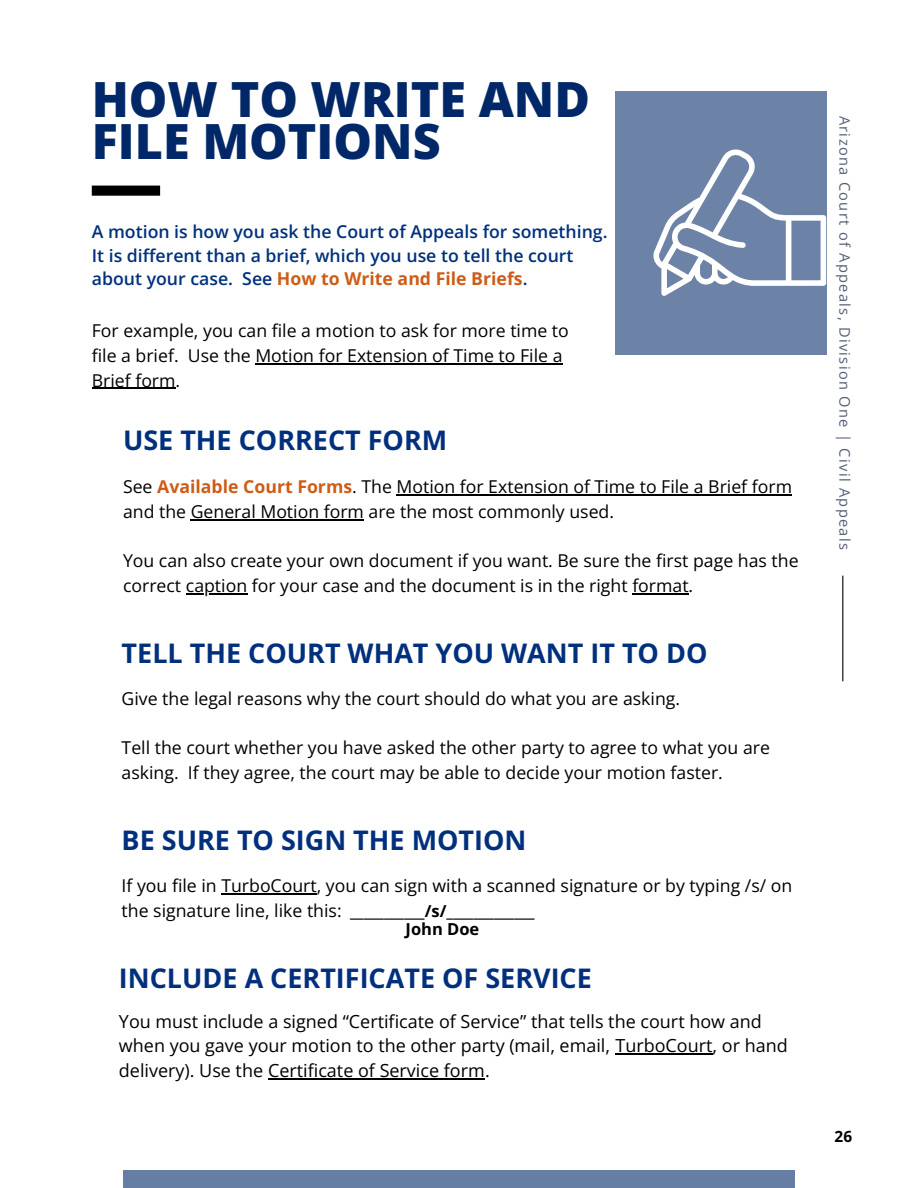
<style>
.page{position:relative;width:918px;height:1188px;background:#fff}
.page>*{position:absolute;margin:0;border:0;box-sizing:border-box;transform-origin:0 0}
.t1{font:800 48.6px/41.7px "Open Sans";color:#002868}
.t2{font:700 27px "Open Sans";color:#00307d}
.t3{font:18px/24.8px "Open Sans";color:#000}
.t4{font:17.7px/24.8px "Open Sans";color:#000}
.t5{font:600 17.7px/23.7px "Open Sans";color:#00307d}
.t6{font:700 16.5px/18px "Open Sans";color:#000;text-align:center}
.t7{font:700 15.3px "Open Sans";color:#000}
.t8{font:14.55px "Open Sans";letter-spacing:.09em;color:#545e75}
.s1{font-weight:700;color:#ce5c17}
</style>
<div class="page">
<div style="left:615px;top:92px;width:211px;height:263px;background:#6c83a7"></div>
<svg style="left:653px;top:149px;width:173px;height:147px"></svg>
<hr style="left:255px;top:363px;width:308px;height:1px;background:#000">
<hr style="left:92px;top:388px;width:84px;height:1px;background:#000">
<hr style="left:397px;top:494px;width:395px;height:1px;background:#000">
<hr style="left:191px;top:519px;width:173px;height:1px;background:#000">
<hr style="left:186px;top:593px;width:61px;height:1px;background:#000">
<hr style="left:632px;top:593px;width:57px;height:1px;background:#000">
<hr style="left:221px;top:893px;width:96px;height:1px;background:#000">
<div style="left:92px;top:186px;width:68px;height:10px;background:#000"></div>
<div style="left:123px;top:1170px;width:672px;height:18px;background:#667ea4"></div>
<hr style="left:615px;top:1053px;width:98px;height:2px;background:#000">
<hr style="left:268px;top:1078px;width:217px;height:1px;background:#000">
<hr style="left:842px;top:576px;width:1px;height:105px;background:#000">
<h4 class="t1" style="left:92px;top:77px;width:500px">HOW TO WRITE AND<br>FILE MOTIONS</h4>
<p class="t5" style="left:92px;top:219px;width:517px">A motion is how you ask the Court of Appeals for something.<br>It is different than a brief, which you use to tell the court about your case. See <span class="s1">How to Write and File Briefs</span>.</p>
<h1 class="t4" style="left:92px;top:318px;width:479px">For example, you can file a motion to ask for more time to file a brief. Use the Motion for Extension of Time to File a<br>Brief form.</h1>
<h4 class="t2" style="left:123px;top:421px;width:326px">USE THE CORRECT FORM</h4>
<p class="t4" style="left:123px;top:474px;width:671px">See <span class="s1">Available Court Forms</span>. The Motion for Extension of Time to File a Brief form and the General Motion form are the most commonly used.</p>
<p class="t4" style="left:123px;top:548px;width:677px">You can also create your own document if you want. Be sure the first page has the correct caption for your case and the document is in the right format.</p>
<h4 class="t2" style="left:122px;top:634px;width:587px">TELL THE COURT WHAT YOU WANT IT TO DO</h4>
<h2 class="t4" style="left:122px;top:686px;width:560px">Give the legal reasons why the court should do what you are asking.</h2>
<h4 class="t4" style="left:122px;top:735px;width:650px">Tell the court whether you have asked the other party to agree to what you are asking. If they agree, the court may be able to decide your motion faster.</h4>
<h4 class="t2" style="left:122px;top:822px;width:406px">BE SURE TO SIGN THE MOTION</h4>
<h2 class="t4" style="left:122px;top:873px;width:672px">If you file in TurboCourt, you can sign with a scanned signature or by typing /s/ on the signature line, like this:</h2>
<p class="t6" style="left:350px;top:902px;width:186px">___________/s/_____________<br>John Doe</p>
<h4 class="t2" style="left:119px;top:959px;width:474px">INCLUDE A CERTIFICATE OF SERVICE</h4>
<h2 class="t3" style="left:119px;top:1008px;width:670px">You must include a signed “Certificate of Service” that tells the court how and when you gave your motion to the other party (mail, email, TurboCourt, or hand delivery). Use the Certificate of Service form.</h2>
<h2 class="t8" style="left:855px;top:116px;width:436px;rotate:90deg">Arizona Court of Appeals, Division One | Civil Appeals</h2>
<h3 class="t7" style="left:835px;top:1125px;width:19px">26</h3>
</div>
